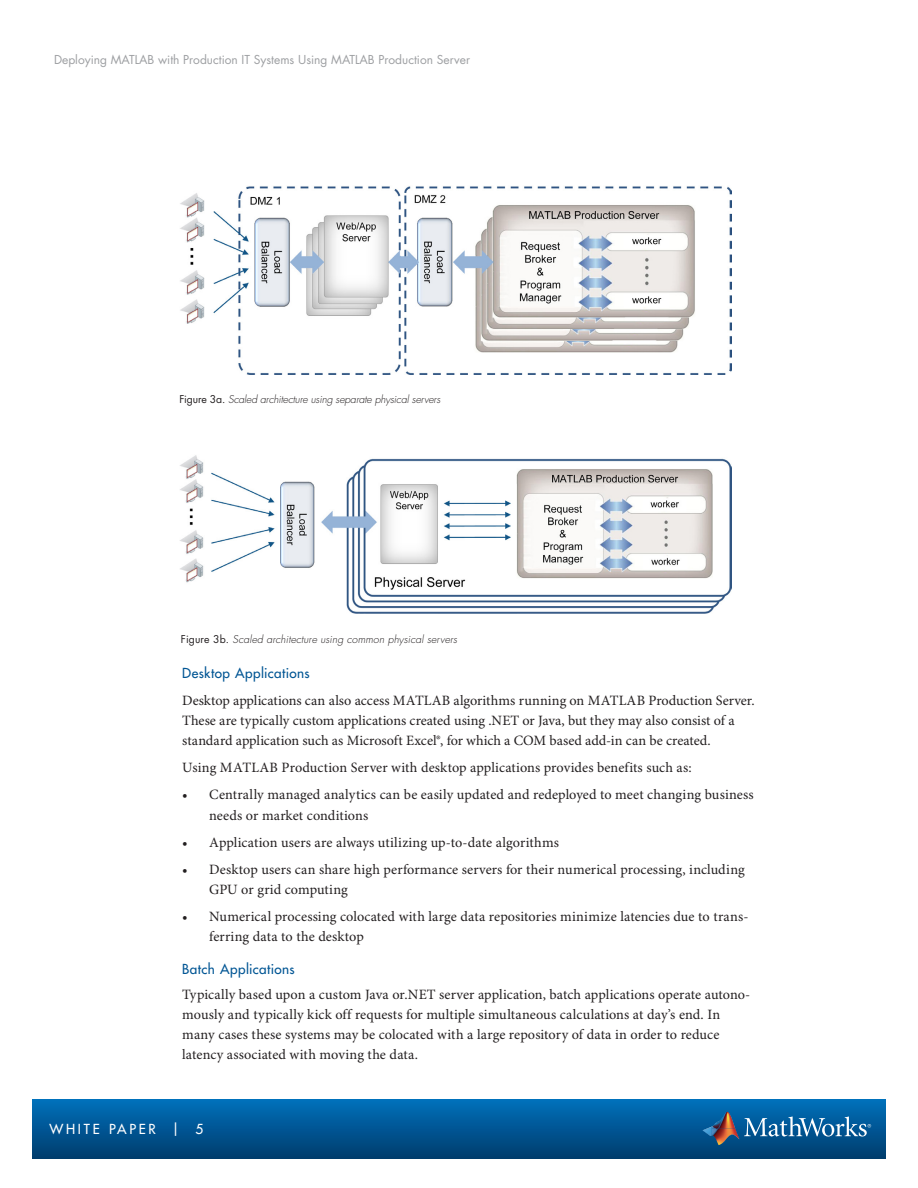
<style>
.page{position:relative;width:918px;height:1188px;background:#fff}
.page>*{position:absolute;margin:0;border:0;box-sizing:border-box;transform-origin:0 0}
.Body_Bullets{font:14.25px/20.2px "Minion Pro";letter-spacing:.005em;color:#231f20}
.Body_Copy{font:14.25px/20.2px "Minion Pro";color:#231f20}
.Subhead_Level_2{font:500 13.5px "Futura Std";letter-spacing:.03em;color:#005594}
.t1{font:500 13.5px "Futura Std";letter-spacing:.2em;color:#fff}
.t2{font:12px "Futura Std";color:#9d9fa2}
.t3{font:italic 300 10.5px "Futura Std";color:#231f20}
.s1{font-weight:400;font-style:normal}
</style>
<div class="page">
<div style="left:32px;top:1099px;width:854px;height:59px;background:linear-gradient(to bottom,#0071bc,#003d6d)"></div>
<img style="left:712px;top:1112px;width:23px;height:16px">
<svg style="left:703px;top:1127px;width:9px;height:9px"></svg>
<img style="left:712px;top:1128px;width:27px;height:17px">
<svg style="left:744px;top:1116px;width:127px;height:21px;background:#3f81b1"></svg>
<img style="left:180px;top:186px;width:551px;height:188px">
<img style="left:180px;top:455px;width:551px;height:159px">
<p class="t2" style="left:54px;top:52px;width:418px">Deploying MATLAB with Production IT Systems Using MATLAB Production Server</p>
<p class="t3" style="left:179px;top:393px;width:262px"><span class="s1">Figure 3a.</span> Scaled architecture using separate physical servers</p>
<p class="t3" style="left:181px;top:632px;width:278px"><span class="s1">Figure 3b.</span> Scaled architecture using common physical servers</p>
<p class="Subhead_Level_2" style="left:182px;top:664px;width:129px">Desktop Applications</p>
<p class="Body_Copy" style="left:182px;top:691px;width:574px">Desktop applications can also access MATLAB algorithms running on MATLAB Production Server.<br>These are typically custom applications created using .NET or Java, but they may also consist of a standard application such as Microsoft Excel®, for which a COM based add-in can be created.</p>
<p class="Body_Copy" style="left:182px;top:758px;width:511px">Using MATLAB Production Server with desktop applications provides benefits such as:</p>
<p class="Body_Bullets" style="left:209px;top:785px;width:546px;text-indent:-27px">• Centrally managed analytics can be easily updated and redeployed to meet changing business needs or market conditions</p>
<p class="Body_Bullets" style="left:182px;top:833px;width:378px">• Application users are always utilizing up-to-date algorithms</p>
<p class="Body_Bullets" style="left:209px;top:860px;width:537px;text-indent:-27px">• Desktop users can share high performance servers for their numerical processing, including<br>GPU or grid computing</p>
<p class="Body_Bullets" style="left:209px;top:907px;width:541px;text-indent:-27px">• Numerical processing colocated with large data repositories minimize latencies due to trans&shy;ferring data to the desktop</p>
<p class="Subhead_Level_2" style="left:182px;top:961px;width:114px">Batch Applications</p>
<p class="Body_Bullets" style="left:182px;top:985px;width:570px">Typically based upon a custom Java or.NET server application, batch applications operate autono&shy;mously and typically kick off requests for multiple simultaneous calculations at day’s end. In many cases these systems may be colocated with a large repository of data in order to reduce latency associated with moving the data.</p>
<p class="t1" style="left:50px;top:1121px;width:155px">WHITE PAPER | 5</p>
</div>
